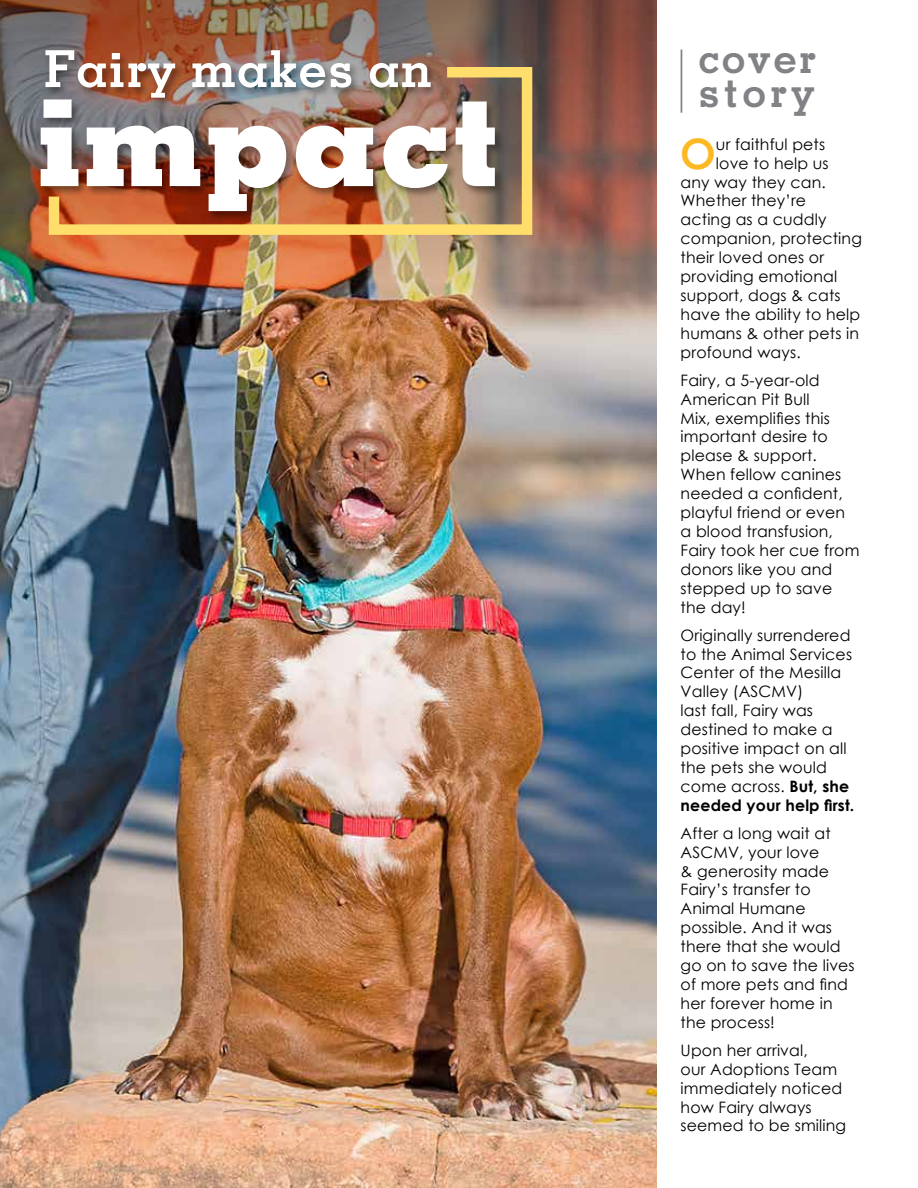
<style>
.page{position:relative;width:918px;height:1188px;background:#fff}
.page>*{position:absolute;margin:0;border:0;box-sizing:border-box;transform-origin:0 0}
.t1{font:800 120px "Memphis LT Std";letter-spacing:.005em;color:#fff}
.t2{font:700 51px "Memphis LT Std";letter-spacing:.02em;color:#fff}
.t3{font:700 42.6px/33.8px "Memphis LT Std";letter-spacing:.075em;color:#808285}
.t4{font:700 42px "Memphis LT Std";color:#fdb924}
.t5{font:15.75px/18.9px "Century Gothic";letter-spacing:.01em;color:#000}
.s1{font-weight:700}
</style>
<div class="page">
<img style="left:0;top:331px;width:657px;height:857px">
<img style="left:0;top:0;width:657px;height:331px">
<div style="left:42px;top:49px;width:398px;height:60px;background:#000;opacity:.42"></div>
<hr style="left:681px;top:49px;width:1px;height:64px;background:#808285">
<img style="left:44px;top:62px;width:494px;height:178px">
<h2 class="t2" style="left:44px;top:37px;width:389px">Fairy makes an</h2>
<h1 class="t1" style="left:36px;top:66px;width:465px">impact</h1>
<h3 class="t3" style="left:698px;top:41px;width:119px">cover story</h3>
<h3 class="t4" style="left:681px;top:127px;width:36px">O</h3>
<p class="t5" style="left:716px;top:134px;width:111px">ur faithful pets</p>
<p class="t5" style="left:716px;top:153px;width:114px">love to help us</p>
<p class="t5" style="left:681px;top:172px;width:147px">any way they can.</p>
<p class="t5" style="left:681px;top:191px;width:127px">Whether they’re</p>
<p class="t5" style="left:681px;top:210px;width:147px">acting as a cuddly</p>
<p class="t5" style="left:681px;top:229px;width:183px">companion, protecting</p>
<p class="t5" style="left:681px;top:248px;width:145px">their loved ones or</p>
<p class="t5" style="left:681px;top:267px;width:158px">providing emotional</p>
<p class="t5" style="left:681px;top:286px;width:162px">support, dogs &amp; cats</p>
<p class="t5" style="left:681px;top:304px;width:181px">have the ability to help</p>
<p class="t5" style="left:681px;top:323px;width:180px">humans &amp; other pets in</p>
<p class="t5" style="left:681px;top:342px;width:122px">profound ways.</p>
<p class="t5" style="left:681px;top:370px;width:180px">Fairy, a 5-year-old<br>American Pit Bull<br>Mix, exemplifies this important desire to please &amp; support.<br>When fellow canines needed a confident, playful friend or even a blood transfusion,<br>Fairy took her cue from donors like you and stepped up to save the day!</p>
<p class="t5" style="left:681px;top:625px;width:175px">Originally surrendered to the Animal Services<br>Center of the Mesilla<br>Valley (ASCMV)<br>last fall, Fairy was destined to make a positive impact on all the pets she would come across. <span class="s1">But, she needed your help first.</span></p>
<p class="t5" style="left:681px;top:823px;width:176px">After a long wait at<br>ASCMV, your love<br>&amp; generosity made<br>Fairy’s transfer to<br>Animal Humane possible. And it was there that she would go on to save the lives of more pets and find her forever home in the process!</p>
<p class="t5" style="left:681px;top:1040px;width:167px">Upon her arrival,<br>our Adoptions Team immediately noticed how Fairy always seemed to be smiling</p>
</div>
